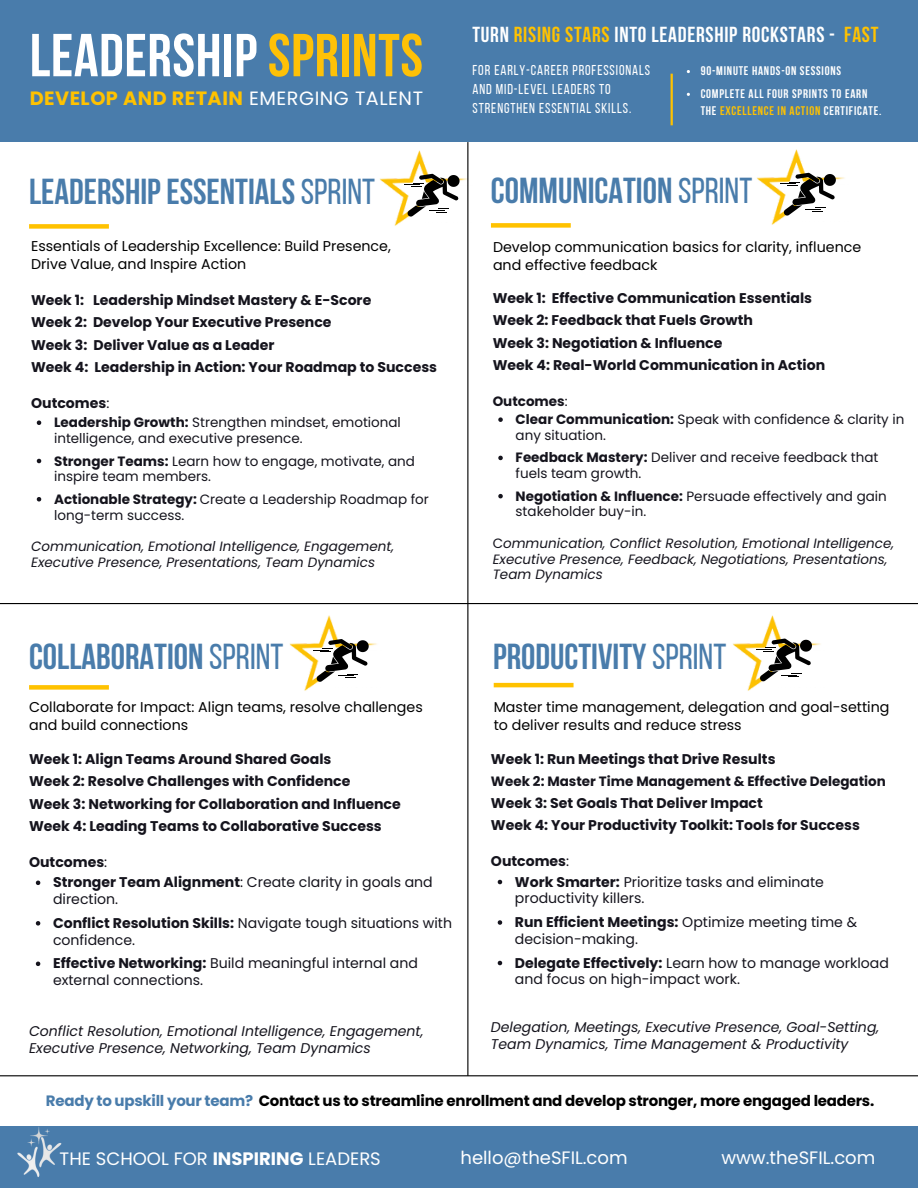
<style>
.page{position:relative;width:918px;height:1188px;background:#fff}
.page>*{position:absolute;margin:0;border:0;box-sizing:border-box;transform-origin:0 0}
.t1{font:700 60.45px "Bebas Neue";letter-spacing:.01em;color:#fff}
.t2{font:700 36px "Bebas Neue";color:#497cab}
.t3{font:700 21.6px "Bebas Neue";letter-spacing:.035em;color:#fff}
.t4{font:700 19.2px "Poppins";letter-spacing:.025em;color:#ffc200}
.t5{font:18px "Poppins";color:#fff}
.t6{font:700 15px "Poppins";letter-spacing:-.015em;color:#000}
.t7{font:14.25px/18px "Poppins";color:#000}
.t8{font:14.25px/19.2px "Bebas Neue";letter-spacing:.065em;color:#fff}
.t9{font:700 14.1px/22.5px "Poppins";color:#15141d}
.t10{font:14.1px/16.8px "Poppins";color:#15141d}
.t11{font:italic 14.1px/16.8px "Poppins";color:#15141d}
.t12{font:13.5px/15.8px "Poppins";color:#15141d}
.t13{font:italic 13.5px/15.8px "Poppins";color:#15141d}
.t14{font:700 13.5px "Poppins";color:#15141d}
.t15{font:700 12.45px/16.6px "Bebas Neue";letter-spacing:.065em;color:#fff}
.s1{color:#fec107}
.s2{font-weight:400;color:#fff}
.s3{font-weight:400}
.s4{font-weight:700}
.s5{color:#ffc200}
.s6{font-style:normal}
.s7{color:#497cab}
</style>
<div class="page">
<hr style="left:0;top:603px;width:918px;height:1px;background:#000">
<svg style="left:37px;top:421px;width:4px;height:4px"></svg>
<svg style="left:37px;top:459px;width:4px;height:4px"></svg>
<svg style="left:37px;top:497px;width:4px;height:5px"></svg>
<svg style="left:498px;top:417px;width:5px;height:5px"></svg>
<svg style="left:498px;top:456px;width:5px;height:4px"></svg>
<svg style="left:498px;top:494px;width:5px;height:4px"></svg>
<svg style="left:36px;top:881px;width:4px;height:4px"></svg>
<svg style="left:36px;top:921px;width:4px;height:5px"></svg>
<svg style="left:36px;top:962px;width:4px;height:4px"></svg>
<svg style="left:498px;top:880px;width:4px;height:4px"></svg>
<svg style="left:498px;top:920px;width:4px;height:5px"></svg>
<svg style="left:498px;top:961px;width:4px;height:4px"></svg>
<div style="left:0;top:1126px;width:918px;height:62px;background:#497cab"></div>
<div style="left:29px;top:224px;width:80px;height:5px;background:#ffc200"></div>
<div style="left:29px;top:685px;width:80px;height:5px;background:#ffc200"></div>
<div style="left:0;top:0;width:918px;height:142px;background:#497cab"></div>
<img style="left:17px;top:1127px;width:45px;height:50px">
<hr style="left:0;top:1075px;width:918px;height:1px;background:#000">
<img style="left:757px;top:149px;width:88px;height:76px">
<div style="left:799px;top:186px;width:86px;height:35px;background:#fff"></div>
<svg style="left:780px;top:172px;width:58px;height:44px"></svg>
<img style="left:380px;top:149px;width:89px;height:83px">
<div style="left:423px;top:187px;width:86px;height:35px;background:#fff"></div>
<div style="left:491px;top:223px;width:80px;height:5px;background:#ffc200"></div>
<svg style="left:404px;top:173px;width:58px;height:44px"></svg>
<img style="left:289px;top:615px;width:88px;height:76px">
<div style="left:332px;top:653px;width:86px;height:34px;background:#fff"></div>
<hr style="left:494px;top:683px;width:80px;height:4px;background:#ffc200">
<hr style="left:467px;top:142px;width:1px;height:934px;background:#000">
<svg style="left:313px;top:638px;width:58px;height:44px"></svg>
<img style="left:733px;top:615px;width:88px;height:76px">
<div style="left:775px;top:652px;width:87px;height:34px;background:#fff"></div>
<svg style="left:756px;top:637px;width:58px;height:44px"></svg>
<hr style="left:671px;top:74px;width:2px;height:51px;background:#ffc200">
<p class="t1" style="left:30px;top:31px;width:395px">LEADERSHIP <span class="s1">SPRINTS</span></p>
<p class="t4" style="left:30px;top:84px;width:395px">DEVELOP AND RETAIN <span class="s2">EMERGING TALENT</span></p>
<p class="t2" style="left:29px;top:177px;width:348px">LEADERSHIP ESSENTIALS <span class="s3">SPRINT</span></p>
<p class="t7" style="left:31px;top:237px;width:361px">Essentials of Leadership Excellence: Build Presence,<br>Drive Value, and Inspire Action</p>
<h1 class="t9" style="left:31px;top:288px;width:407px">Week 1: Leadership Mindset Mastery &amp; E-Score<br>Week 2: Develop Your Executive Presence<br>Week 3: Deliver Value as a Leader<br>Week 4: Leadership in Action: Your Roadmap to Success</h1>
<h4 class="t9" style="left:31px;top:392px;width:80px">Outcomes<span class="s3">:</span></h4>
<p class="t12" style="left:54px;top:415px;width:348px"><span class="s4">Leadership Growth:</span> Strengthen mindset, emotional intelligence, and executive presence.</p>
<p class="t12" style="left:54px;top:453px;width:362px"><span class="s4">Stronger Teams:</span> Learn how to engage, motivate, and inspire team members.</p>
<p class="t12" style="left:54px;top:491px;width:376px"><span class="s4">Actionable Strategy:</span> Create a Leadership Roadmap for long-term success.</p>
<p class="t13" style="left:31px;top:538px;width:364px">Communication, Emotional Intelligence, Engagement,<br>Executive Presence, Presentations, Team Dynamics</p>
<h6 class="t2" style="left:29px;top:642px;width:256px">COLLABORATION <span class="s3">SPRINT</span></h6>
<h6 class="t3" style="left:472px;top:26px;width:408px">TURN <span class="s5">RISING STARS</span> INTO LEADERSHIP ROCKSTARS - <span class="s5">FAST</span></h6>
<h2 class="t8" style="left:473px;top:62px;width:179px">FOR EARLY-CAREER PROFESSIONALS<br>AND MID-LEVEL LEADERS TO<br>STRENGTHEN ESSENTIAL SKILLS.</h2>
<p class="t15" style="left:701px;top:64px;width:142px">90-MINUTE HANDS-ON SESSIONS</p>
<p class="t15" style="left:701px;top:87px;width:182px">COMPLETE ALL FOUR SPRINTS TO EARN<br>THE <span class="s5">EXCELLENCE IN ACTION</span> CERTIFICATE.</p>
<p class="t2" style="left:491px;top:176px;width:263px">COMMUNICATION <span class="s3">SPRINT</span></p>
<p class="t7" style="left:493px;top:238px;width:370px">Develop communication basics for clarity, influence and effective feedback</p>
<p class="t9" style="left:493px;top:286px;width:334px">Week 1: Effective Communication Essentials Week 2: Feedback that Fuels Growth<br>Week 3: Negotiation &amp; Influence<br>Week 4: Real-World Communication in Action</p>
<p class="t14" style="left:493px;top:392px;width:76px">Outcomes<span class="s3">:</span></p>
<p class="t12" style="left:516px;top:412px;width:390px"><span class="s4">Clear Communication:</span> Speak with confidence &amp; clarity in any situation.</p>
<p class="t12" style="left:516px;top:450px;width:364px"><span class="s4">Feedback Mastery:</span> Deliver and receive feedback that fuels team growth.</p>
<p class="t12" style="left:516px;top:488px;width:373px"><span class="s4">Negotiation &amp; Influence:</span> Persuade effectively and gain stakeholder buy-in.</p>
<p class="t13" style="left:493px;top:535px;width:403px"><span class="s6">C</span>ommunication, Conflict Resolution, Emotional Intelligence,<br>Executive Presence, Feedback, Negotiations, Presentations,<br>Team Dynamics</p>
<p class="t2" style="left:493px;top:642px;width:235px">PRODUCTIVITY <span class="s3">SPRINT</span></p>
<p class="t7" style="left:29px;top:698px;width:395px">Collaborate for Impact: Align teams, resolve challenges and build connections</p>
<p class="t7" style="left:494px;top:698px;width:397px">Master time management, delegation and goal-setting to deliver results and reduce stress</p>
<h2 class="t9" style="left:29px;top:747px;width:373px">Week 1: Align Teams Around Shared Goals<br>Week 2: Resolve Challenges with Confidence<br>Week 3: Networking for Collaboration and Influence Week 4: Leading Teams to Collaborative Success</h2>
<h2 class="t9" style="left:29px;top:851px;width:80px">Outcomes<span class="s3">:</span></h2>
<p class="t10" style="left:53px;top:874px;width:381px"><span class="s4">Stronger Team Alignment</span>: Create clarity in goals and direction.</p>
<p class="t10" style="left:53px;top:914px;width:401px"><span class="s4">Conflict Resolution Skills:</span> Navigate tough situations with confidence.</p>
<p class="t10" style="left:53px;top:955px;width:366px"><span class="s4">Effective Networking:</span> Build meaningful internal and external connections.</p>
<p class="t11" style="left:29px;top:1022px;width:396px">Conflict Resolution, Emotional Intelligence, Engagement,<br>Executive Presence, Networking, Team Dynamics</p>
<p class="t9" style="left:491px;top:748px;width:286px">Week 1: Run Meetings that Drive Results</p>
<p class="t14" style="left:491px;top:772px;width:396px">Week 2: Master Time Management &amp; Effective Delegation</p>
<p class="t9" style="left:491px;top:792px;width:370px">Week 3: Set Goals That Deliver Impact<br>Week 4: Your Productivity Toolkit: Tools for Success</p>
<p class="t9" style="left:491px;top:850px;width:80px">Outcomes<span class="s3">:</span></p>
<p class="t10" style="left:515px;top:873px;width:311px"><span class="s4">Work Smarter:</span> Prioritize tasks and eliminate productivity killers.</p>
<p class="t10" style="left:515px;top:914px;width:344px"><span class="s4">Run Efficient Meetings:</span> Optimize meeting time &amp; decision-making.</p>
<p class="t10" style="left:515px;top:954px;width:376px"><span class="s4">Delegate Effectively:</span> Learn how to manage workload and focus on high-impact work.</p>
<h6 class="t11" style="left:491px;top:1018px;width:390px">Delegation, Meetings, Executive Presence, Goal-Setting,<br>Team Dynamics, Time Management &amp; Productivity</h6>
<h2 class="t6" style="left:46px;top:1090px;width:830px"><span class="s7">Ready to upskill your team?</span> Contact us to streamline enrollment and develop stronger, more engaged leaders.</h2>
<p class="t5" style="left:60px;top:1146px;width:323px">THE SCHOOL FOR <span class="s4">INSPIRING</span> LEADERS</p>
<p class="t5" style="left:461px;top:1145px;width:169px">hello@theSFIL.com</p>
<p class="t5" style="left:721px;top:1145px;width:155px">www.theSFIL.com</p>
</div>
